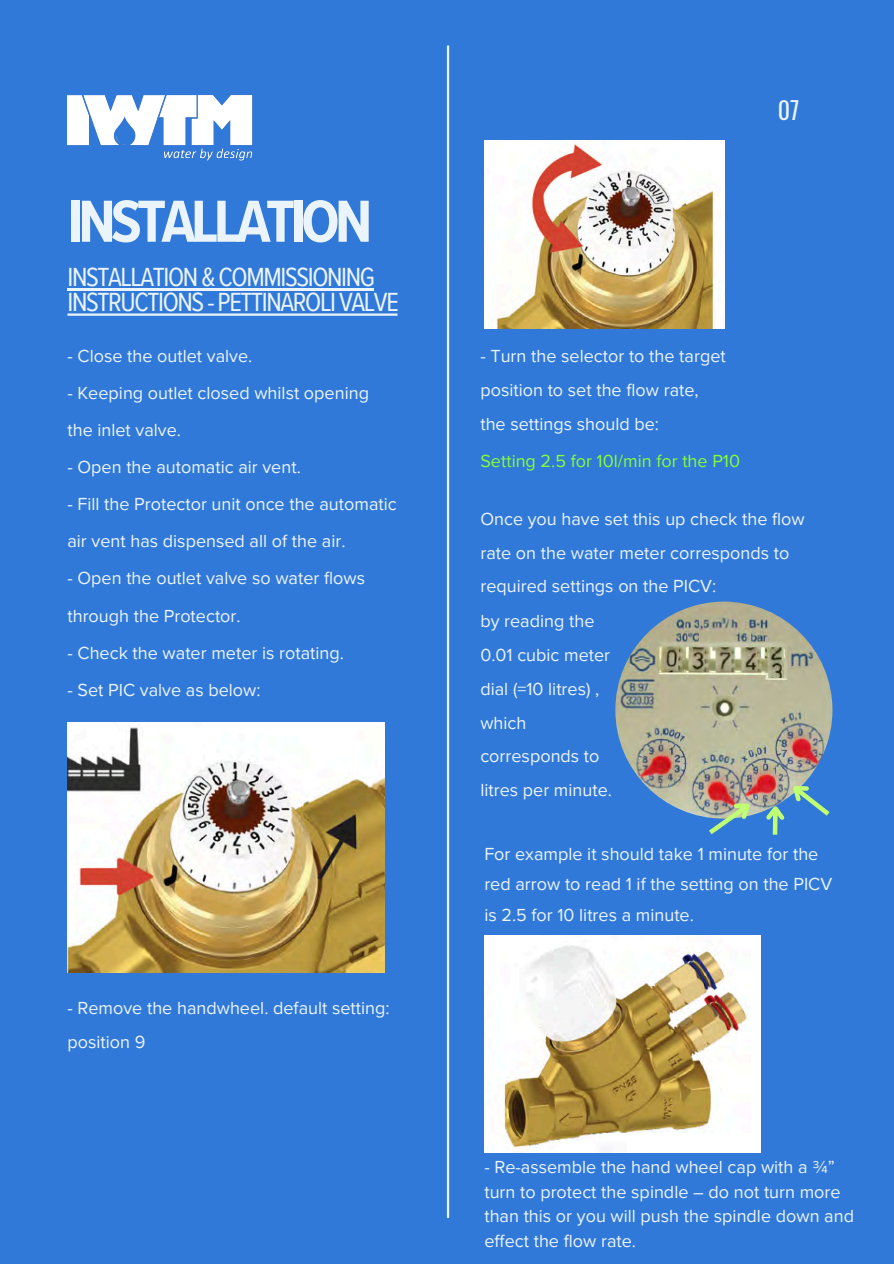
<style>
.page{position:relative;width:894px;height:1264px;background:#fff}
.page>*{position:absolute;margin:0;border:0;box-sizing:border-box;transform-origin:0 0}
.t1{font:700 61.5px "Proxima Nova Cond";letter-spacing:-.075em;color:#ebf4fa}
.t2{font:27px/24.8px "Proxima Nova Cond";letter-spacing:-.05em;color:#ebf4fa}
.t3{font:24px "Oswald";color:#ebf4fa}
.t4{font:18px/33.8px "Proxima Nova";color:#ebf4fa}
.t5{font:18px "Proxima Nova";color:#83ff38}
</style>
<div class="page">
<div style="left:0;top:0;width:893px;height:1263px;background:#3179d8"></div>
<img style="left:67px;top:95px;width:186px;height:66px">
<img style="left:67px;top:723px;width:318px;height:249px">
<img style="left:484px;top:141px;width:240px;height:187px">
<img style="left:484px;top:935px;width:276px;height:217px">
<hr style="left:447px;top:46px;width:2px;height:1171px;background:#ebf4fa">
<img style="left:615px;top:601px;width:217px;height:217px;border-radius:50%">
<img style="left:703px;top:773px;width:127px;height:62px">
<hr style="left:67px;top:289px;width:306px;height:2px;background:#ebf4fa">
<hr style="left:67px;top:313px;width:330px;height:3px;background:#ebf4fa">
<p class="t1" style="left:67px;top:185px;width:306px">INSTALLATION</p>
<p class="t2" style="left:67px;top:266px;width:333px">INSTALLATION &amp; COMMISSIONING<br>INSTRUCTIONS - PETTINAROLI VALVE</p>
<p class="t4" style="left:67px;top:339px;width:186px">- Close the outlet valve.</p>
<p class="t4" style="left:67px;top:374px;width:303px;line-height:37.2px">- Keeping outlet closed whilst opening the inlet valve.</p>
<p class="t4" style="left:67px;top:450px;width:235px">- Open the automatic air vent.</p>
<p class="t4" style="left:67px;top:486px;width:331px;line-height:37.2px">- Fill the Protector unit once the automatic air vent has dispensed all of the air.</p>
<p class="t4" style="left:67px;top:560px;width:299px;line-height:37.2px">- Open the outlet valve so water flows through the Protector.</p>
<p class="t4" style="left:67px;top:636px;width:278px">- Check the water meter is rotating.</p>
<p class="t4" style="left:67px;top:673px;width:194px">- Set PIC valve as below:</p>
<p class="t4" style="left:67px;top:991px;width:324px">- Remove the handwheel. default setting: position 9</p>
<p class="t3" style="left:777px;top:91px;width:23px">07</p>
<p class="t4" style="left:480px;top:340px;width:247px">- Turn the selector to the target</p>
<p class="t4" style="left:480px;top:373px;width:220px">position to set the flow rate,</p>
<p class="t4" style="left:480px;top:407px;width:180px">the settings should be:</p>
<p class="t5" style="left:480px;top:450px;width:261px">Setting 2.5 for 10l/min for the P10</p>
<p class="t4" style="left:480px;top:502px;width:326px">Once you have set this up check the flow rate on the water meter corresponds to required settings on the PICV:</p>
<p class="t4" style="left:480px;top:604px;width:133px">by reading the<br>0.01 cubic meter dial (=10 litres) , which corresponds to litres per minute.</p>
<p class="t4" style="left:484px;top:839px;width:349px;line-height:30.3px">For example it should take 1 minute for the red arrow to read 1 if the setting on the PICV is 2.5 for 10 litres a minute.</p>
<p class="t4" style="left:484px;top:1154px;width:371px;line-height:24.8px">- Re-assemble the hand wheel cap with a ¾” turn to protect the spindle – do not turn more than this or you will push the spindle down and effect the flow rate.</p>
</div>
